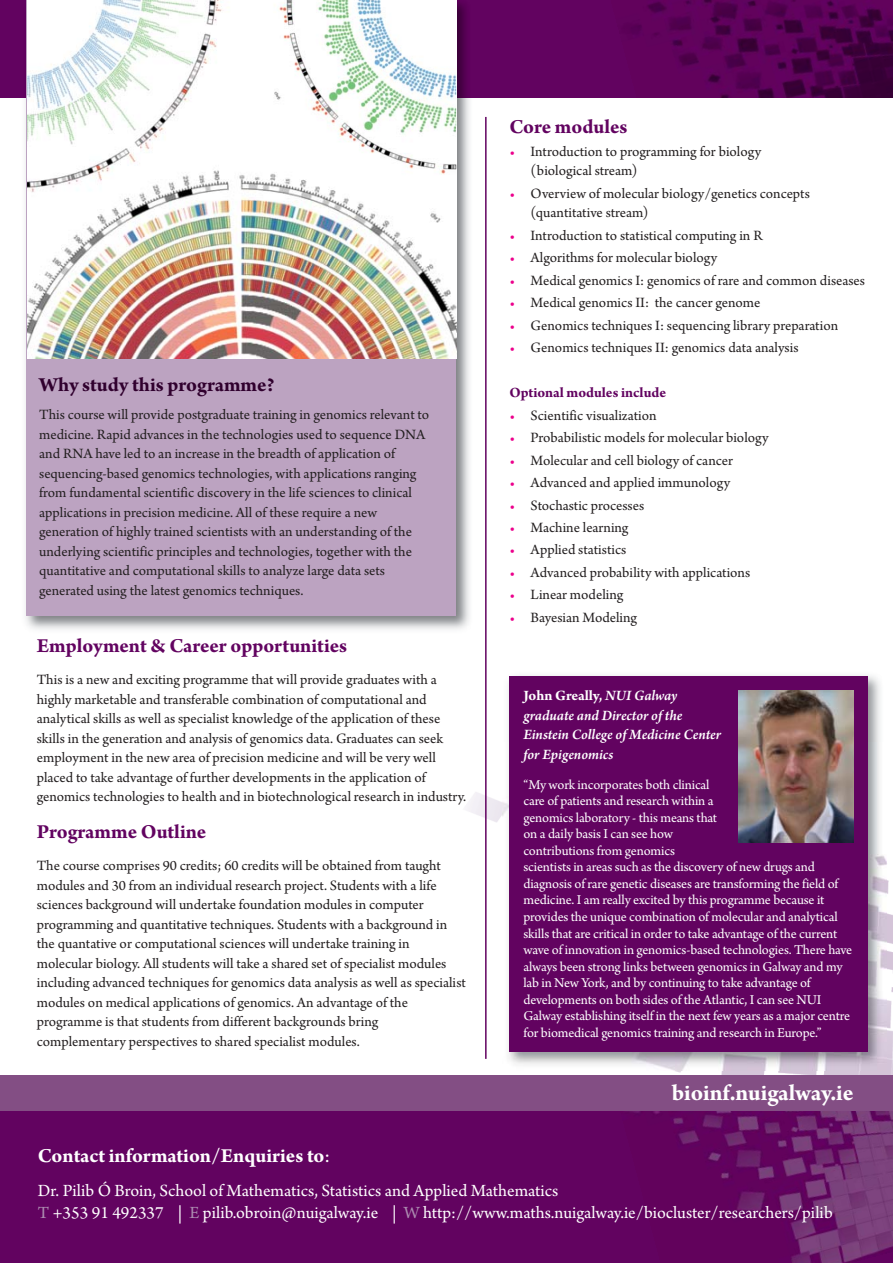
<style>
.page{position:relative;width:893px;height:1263px;background:#fff}
.page>*{position:absolute;margin:0;border:0;box-sizing:border-box;transform-origin:0 0}
.t1{font:700 24px "Arno Pro";color:#fff}
.t2{font:700 21px "Arno Pro";color:#620360}
.t3{font:700 21px "Arno Pro";color:#fff}
.t4{font:700 21px "Arno Pro";color:#30002e}
.t5{font:18px/21.6px "Arno Pro";color:#fff}
.t6{font:italic 600 15.15px/19.5px "Arno Pro";color:#fff}
.t7{font:15px/19.5px "Arno Pro";color:#231f20}
.t8{font:700 15px "Arno Pro";color:#620360}
.t9{font:14.25px/16.5px "Arno Pro";letter-spacing:-.01em;color:#fff}
.s1{color:#ec008c}
.s2{font-weight:700;font-style:normal}
.s3{font-weight:400}
.s4{color:#ac8bb0}
</style>
<div class="page">
<div style="left:0;top:0;width:893px;height:98px;background:#620360"></div>
<img style="left:624px;top:0;width:269px;height:98px">
<img style="left:466px;top:792px;width:427px;height:282px">
<hr style="left:485px;top:117px;width:2px;height:942px;background:#620360">
<div style="left:0;top:1078px;width:893px;height:185px;background:#620360"></div>
<img style="left:630px;top:1111px;width:263px;height:152px">
<div style="left:0;top:1075px;width:893px;height:36px;background:#834e84"></div>
<img style="left:25px;top:0;width:445px;height:630px">
<div style="left:27px;top:0;width:429px;height:616px;background:#bca3c1"></div>
<img style="left:27px;top:194px;width:429px;height:165px">
<img style="left:502px;top:675px;width:384px;height:395px">
<div style="left:509px;top:676px;width:358px;height:376px;background:#620360"></div>
<img style="left:739px;top:690px;width:114px;height:152px">
<img style="left:264px;top:0;width:192px;height:194px">
<svg style="left:256px;top:0;width:8px;height:215px;background:#faf8f6"></svg>
<img style="left:27px;top:0;width:229px;height:215px">
<h2 class="t4" style="left:39px;top:377px;width:237px">Why study this programme?</h2>
<p class="t7" style="left:39px;top:406px;width:392px">This course will provide postgraduate training in genomics relevant to medicine. Rapid advances in the technologies used to sequence DNA and RNA have led to an increase in the breadth of application of sequencing-based genomics technologies, with applications ranging from fundamental scientific discovery in the life sciences to clinical applications in precision medicine. All of these require a new generation of highly trained scientists with an understanding of the underlying scientific principles and technologies, together with the quantitative and computational skills to analyze large data sets generated using the latest genomics techniques.</p>
<h2 class="t2" style="left:37px;top:638px;width:312px">Employment &amp; Career opportunities</h2>
<p class="t7" style="left:37px;top:671px;width:431px">This is a new and exciting programme that will provide graduates with a highly marketable and transferable combination of computational and analytical skills as well as specialist knowledge of the application of these skills in the generation and analysis of genomics data. Graduates can seek employment in the new area of precision medicine and will be very well placed to take advantage of further developments in the application of genomics technologies to health and in biotechnological research in industry.</p>
<h2 class="t2" style="left:37px;top:823px;width:171px">Programme Outline</h2>
<p class="t7" style="left:37px;top:857px;width:431px">The course comprises 90 credits; 60 credits will be obtained from taught modules and 30 from an individual research project. Students with a life sciences background will undertake foundation modules in computer programming and quantitative techniques. Students with a background in the quantative or computational sciences will undertake training in molecular biology. All students will take a shared set of specialist modules including advanced techniques for genomics data analysis as well as specialist modules on medical applications of genomics. An advantage of the programme is that students from different backgrounds bring complementary perspectives to shared specialist modules.</p>
<h2 class="t2" style="left:509px;top:119px;width:120px">Core modules</h2>
<p class="t7" style="left:531px;top:143px;width:232px;text-indent:-21px"><span class="s1">•</span> Introduction to programming for biology (biological stream)</p>
<p class="t7" style="left:531px;top:185px;width:281px;text-indent:-21px"><span class="s1">•</span> Overview of molecular biology/genetics concepts (quantitative stream)</p>
<p class="t7" style="left:509px;top:227px;width:255px"><span class="s1">•</span> Introduction to statistical computing in R</p>
<p class="t7" style="left:509px;top:249px;width:209px"><span class="s1">•</span> Algorithms for molecular biology</p>
<p class="t7" style="left:509px;top:272px;width:357px"><span class="s1">•</span> Medical genomics I: genomics of rare and common diseases</p>
<p class="t7" style="left:509px;top:294px;width:253px"><span class="s1">•</span> Medical genomics II: the cancer genome</p>
<p class="t7" style="left:509px;top:317px;width:330px"><span class="s1">•</span> Genomics techniques I: sequencing library preparation</p>
<p class="t7" style="left:509px;top:339px;width:291px"><span class="s1">•</span> Genomics techniques II: genomics data analysis</p>
<p class="t8" style="left:509px;top:387px;width:158px">Optional modules include</p>
<p class="t7" style="left:509px;top:407px;width:149px"><span class="s1">•</span> Scientific visualization</p>
<p class="t7" style="left:509px;top:429px;width:261px"><span class="s1">•</span> Probabilistic models for molecular biology</p>
<p class="t7" style="left:509px;top:452px;width:225px"><span class="s1">•</span> Molecular and cell biology of cancer</p>
<p class="t7" style="left:509px;top:474px;width:222px"><span class="s1">•</span> Advanced and applied immunology</p>
<p class="t7" style="left:509px;top:497px;width:136px"><span class="s1">•</span> Stochastic processes</p>
<p class="t7" style="left:509px;top:519px;width:121px"><span class="s1">•</span> Machine learning</p>
<p class="t7" style="left:509px;top:542px;width:118px"><span class="s1">•</span> Applied statistics</p>
<p class="t7" style="left:509px;top:564px;width:242px"><span class="s1">•</span> Advanced probability with applications</p>
<p class="t7" style="left:509px;top:587px;width:115px"><span class="s1">•</span> Linear modeling</p>
<p class="t7" style="left:509px;top:609px;width:129px"><span class="s1">•</span> Bayesian Modeling</p>
<p class="t6" style="left:523px;top:687px;width:199px"><span class="s2">John Greally,</span> NUI Galway graduate and Director of the<br>Einstein College of Medicine Center for Epigenomics</p>
<p class="t9" style="left:523px;top:778px;width:330px">“My work incorporates both clinical<br>care of patients and research within a<br>genomics laboratory - this means that<br>on a daily basis I can see how<br>contributions from genomics<br>scientists in areas such as the discovery of new drugs and diagnosis of rare genetic diseases are transforming the field of medicine. I am really excited by this programme because it provides the unique combination of molecular and analytical skills that are critical in order to take advantage of the current wave of innovation in genomics-based technologies. There have always been strong links between genomics in Galway and my lab in New York, and by continuing to take advantage of developments on both sides of the Atlantic, I can see NUI Galway establishing itself in the next few years as a major centre for biomedical genomics training and research in Europe.”</p>
<h1 class="t1" style="left:672px;top:1084px;width:183px">bioinf.nuigalway.ie</h1>
<h2 class="t3" style="left:38px;top:1148px;width:294px">Contact information/Enquiries to<span class="s3">:</span></h2>
<p class="t5" style="left:38px;top:1181px;width:796px">Dr. Pilib Ó Broin, School of Mathematics, Statistics and Applied Mathematics<br><span class="s4">T</span> +353 91 492337 | <span class="s4">E</span> pilib.obroin@nuigalway.ie | <span class="s4">W</span> http://www.maths.nuigalway.ie/biocluster/researchers/pilib</p>
</div>
